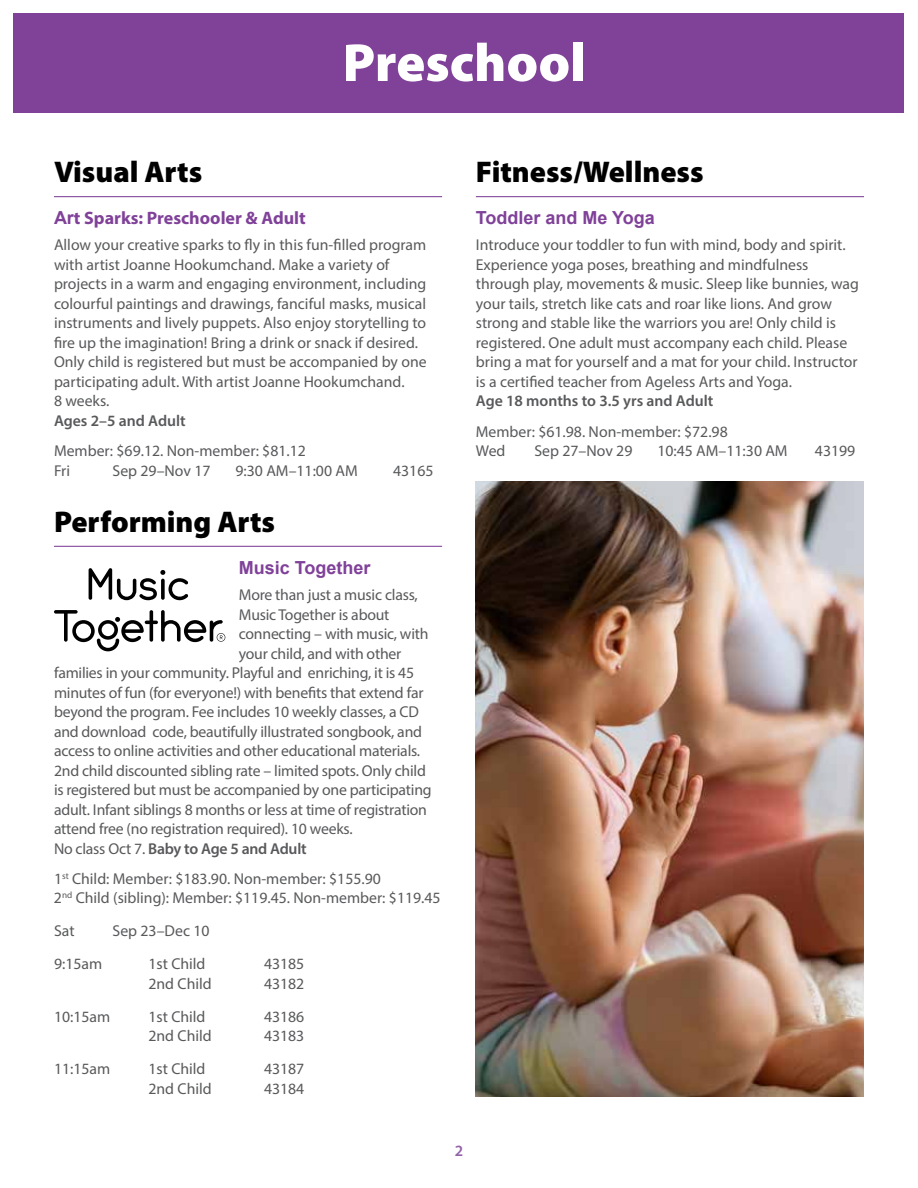
<style>
.page{position:relative;width:918px;height:1188px;background:#fff}
.page>*{position:absolute;margin:0;border:0;box-sizing:border-box;transform-origin:0 0}
.t1{font:900 54px "Myriad Pro";color:#fff}
.t2{font:900 30px "Myriad Pro";color:#000}
.t3{font:700 18px "Arial";color:#804199}
.t4{font:700 18px "Myriad Pro";color:#804199}
.t5{font:15.75px/19.5px "Myriad Pro";color:#58595b}
.t6{font:600 15.75px "Myriad Pro";color:#58595b}
.t7{font:600 15.75px "Myriad Pro";color:#9262a9}
.s1{font-family:"Arial"}
.s2{font-weight:400}
</style>
<div class="page">
<div style="left:14px;top:14px;width:890px;height:99px;background:#804199"></div>
<hr style="left:54px;top:196px;width:388px;height:1px;background:#804199">
<hr style="left:54px;top:546px;width:388px;height:1px;background:#804199">
<hr style="left:476px;top:196px;width:388px;height:1px;background:#804199">
<svg style="left:89px;top:568px;width:99px;height:32px"></svg>
<svg style="left:54px;top:610px;width:171px;height:41px"></svg>
<img style="left:476px;top:481px;width:388px;height:615px">
<h1 class="t1" style="left:343px;top:27px;width:245px">Preschool</h1>
<h2 class="t2" style="left:54px;top:152px;width:150px">Visual Arts</h2>
<p class="t4" style="left:54px;top:206px;width:253px"><span class="s1">Ar</span>t Sparks: Preschooler &amp; Adult</p>
<p class="t5" style="left:54px;top:235px;width:374px">Allow your creative sparks to fly in this fun-filled program with artist Joanne Hookumchand. Make a variety of projects in a warm and engaging environment, including colourful paintings and drawings, fanciful masks, musical instruments and lively puppets. Also enjoy storytelling to fire up the imagination! Bring a drink or snack if desired.<br>Only child is registered but must be accompanied by one participating adult. With artist Joanne Hookumchand.<br>8 weeks.</p>
<p class="t6" style="left:54px;top:411px;width:133px">Ages 2–5 and Adult</p>
<p class="t5" style="left:54px;top:441px;width:253px">Member: $69.12. Non-member: $81.12<br>Fri</p>
<p class="t5" style="left:112px;top:460px;width:100px">Sep 29–Nov 17</p>
<p class="t5" style="left:236px;top:460px;width:124px">9:30 AM–11:00 AM</p>
<p class="t5" style="left:393px;top:460px;width:42px">43165</p>
<h2 class="t2" style="left:54px;top:502px;width:223px">Performing Arts</h2>
<p class="t3" style="left:239px;top:555px;width:133px">Music Together</p>
<p class="t5" style="left:239px;top:585px;width:180px">More than just a music class,</p>
<p class="t5" style="left:239px;top:604px;width:152px">Music Together is about</p>
<p class="t5" style="left:239px;top:624px;width:191px">connecting – with music, with</p>
<p class="t5" style="left:239px;top:643px;width:164px">your child, and with other</p>
<p class="t5" style="left:54px;top:663px;width:362px">families in your community. Playful and enriching, it is 45</p>
<p class="t5" style="left:54px;top:682px;width:371px">minutes of fun (for everyone!) with benefits that extend far</p>
<p class="t5" style="left:54px;top:702px;width:366px">beyond the program. Fee includes 10 weekly classes, a CD</p>
<p class="t5" style="left:54px;top:721px;width:370px">and download code, beautifully illustrated songbook, and</p>
<p class="t5" style="left:54px;top:741px;width:368px">access to online activities and other educational materials.</p>
<p class="t5" style="left:54px;top:760px;width:373px">2nd child discounted sibling rate – limited spots. Only child</p>
<p class="t5" style="left:54px;top:780px;width:379px">is registered but must be accompanied by one participating</p>
<p class="t5" style="left:54px;top:799px;width:374px">adult. Infant siblings 8 months or less at time of registration</p>
<p class="t5" style="left:54px;top:819px;width:300px">attend free (no registration required). 10 weeks.</p>
<p class="t6" style="left:54px;top:838px;width:254px"><span class="s2">No class Oct 7.</span> Baby to Age 5 and Adult</p>
<p class="t5" style="left:54px;top:869px;width:388px">1<sup>st</sup> Child: Member: $183.90. Non-member: $155.90<br>2<sup>nd</sup> Child (sibling): Member: $119.45. Non-member: $119.45</p>
<p class="t5" style="left:54px;top:921px;width:22px">Sat</p>
<p class="t5" style="left:113px;top:921px;width:99px">Sep 23–Dec 10</p>
<p class="t5" style="left:54px;top:954px;width:50px">9:15am</p>
<p class="t5" style="left:149px;top:954px;width:59px">1st Child</p>
<p class="t5" style="left:264px;top:954px;width:42px">43185</p>
<p class="t5" style="left:149px;top:974px;width:65px">2nd Child</p>
<p class="t5" style="left:264px;top:974px;width:42px">43182</p>
<p class="t5" style="left:54px;top:1007px;width:58px">10:15am</p>
<p class="t5" style="left:149px;top:1007px;width:59px">1st Child</p>
<p class="t5" style="left:264px;top:1007px;width:42px">43186</p>
<p class="t5" style="left:149px;top:1026px;width:65px">2nd Child</p>
<p class="t5" style="left:264px;top:1026px;width:42px">43183</p>
<p class="t5" style="left:54px;top:1059px;width:58px">11:15am</p>
<p class="t5" style="left:149px;top:1059px;width:59px">1st Child</p>
<p class="t5" style="left:264px;top:1059px;width:42px">43187</p>
<p class="t5" style="left:149px;top:1079px;width:65px">2nd Child</p>
<p class="t5" style="left:264px;top:1079px;width:42px">43184</p>
<h2 class="t2" style="left:476px;top:152px;width:229px">Fitness/Wellness</h2>
<p class="t3" style="left:476px;top:205px;width:181px">Toddler and Me Yoga</p>
<p class="t5" style="left:476px;top:235px;width:385px">Introduce your toddler to fun with mind, body and spirit.<br>Experience yoga poses, breathing and mindfulness through play, movements &amp; music. Sleep like bunnies, wag your tails, stretch like cats and roar like lions. And grow strong and stable like the warriors you are! Only child is registered. One adult must accompany each child. Please bring a mat for yourself and a mat for your child. Instructor is a certified teacher from Ageless Arts and Yoga.</p>
<p class="t6" style="left:476px;top:391px;width:239px">Age 18 months to 3.5 yrs and Adult</p>
<p class="t5" style="left:476px;top:421px;width:253px">Member: $61.98. Non-member: $72.98<br>Wed</p>
<p class="t5" style="left:534px;top:441px;width:100px">Sep 27–Nov 29</p>
<p class="t5" style="left:657px;top:441px;width:132px">10:45 AM–11:30 AM</p>
<p class="t5" style="left:815px;top:441px;width:42px">43199</p>
<p class="t7" style="left:455px;top:1141px;width:10px">2</p>
</div>
